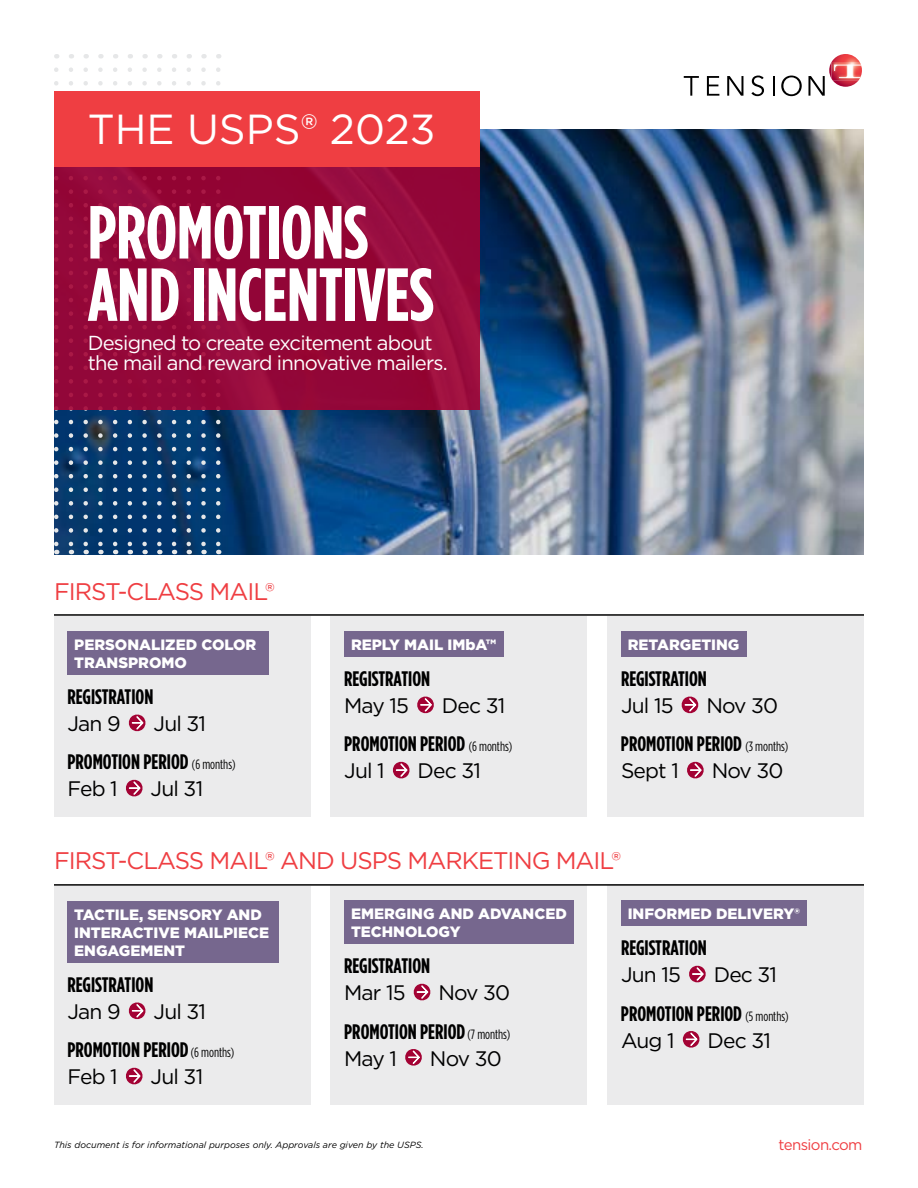
<style>
.page{position:relative;width:918px;height:1188px;background:#fff}
.page>*{position:absolute;margin:0;border:0;box-sizing:border-box;transform-origin:0 0}
.t1{font:700 75px/62.2px "Gotham Condensed";letter-spacing:-.005em;color:#fff}
.t2{font:42px "Gotham";color:#fff}
.t3{font:24px "Gotham";letter-spacing:-.04em;color:#ef3e42}
.t4{font:700 21px "Gotham Condensed";color:#000}
.t5{font:21px "Gotham";letter-spacing:-.04em;color:#000}
.t6{font:20.25px/20.2px "Gotham";letter-spacing:-.04em;color:#fff}
.t7{font:900 15px/18px "Gotham";color:#fff}
.t8{font:15px "Gotham";letter-spacing:-.04em;color:#ef3e42}
.t9{font:italic 9px "Gotham";color:#000}
.s1{font-weight:400;font-size:13.5px}
</style>
<div class="page">
<div style="left:54px;top:886px;width:256px;height:219px;background:#ebebec"></div>
<div style="left:68px;top:901px;width:211px;height:62px;background:#76678e"></div>
<svg style="left:128px;top:1002px;width:18px;height:18px"></svg>
<svg style="left:126px;top:1067px;width:17px;height:18px"></svg>
<img style="left:58px;top:129px;width:806px;height:425px">
<div style="left:331px;top:616px;width:256px;height:201px;background:#ebebec"></div>
<div style="left:344px;top:631px;width:160px;height:26px;background:#76678e"></div>
<svg style="left:417px;top:696px;width:17px;height:18px"></svg>
<svg style="left:392px;top:761px;width:18px;height:18px"></svg>
<div style="left:608px;top:616px;width:256px;height:201px;background:#ebebec"></div>
<div style="left:621px;top:631px;width:125px;height:26px;background:#76678e"></div>
<svg style="left:681px;top:696px;width:18px;height:18px"></svg>
<svg style="left:687px;top:761px;width:17px;height:18px"></svg>
<div style="left:331px;top:885px;width:256px;height:220px;background:#ebebec"></div>
<div style="left:344px;top:901px;width:230px;height:43px;background:#76678e"></div>
<svg style="left:413px;top:983px;width:18px;height:18px"></svg>
<svg style="left:405px;top:1049px;width:17px;height:17px"></svg>
<div style="left:54px;top:616px;width:256px;height:201px;background:#ebebec"></div>
<div style="left:68px;top:631px;width:201px;height:44px;background:#76678e"></div>
<svg style="left:128px;top:714px;width:18px;height:18px"></svg>
<svg style="left:126px;top:779px;width:17px;height:18px"></svg>
<div style="left:608px;top:885px;width:256px;height:220px;background:#ebebec"></div>
<div style="left:621px;top:901px;width:186px;height:25px;background:#76678e"></div>
<svg style="left:689px;top:965px;width:17px;height:18px"></svg>
<svg style="left:682px;top:1031px;width:18px;height:17px"></svg>
<hr style="left:54px;top:884px;width:810px;height:2px;background:#000">
<hr style="left:54px;top:614px;width:810px;height:2px;background:#000">
<svg style="left:216px;top:70px;width:4px;height:484px"></svg>
<svg style="left:201px;top:70px;width:5px;height:484px"></svg>
<svg style="left:187px;top:70px;width:4px;height:484px"></svg>
<svg style="left:172px;top:70px;width:4px;height:484px"></svg>
<svg style="left:157px;top:70px;width:5px;height:484px"></svg>
<svg style="left:142px;top:70px;width:5px;height:484px"></svg>
<svg style="left:128px;top:70px;width:4px;height:484px"></svg>
<svg style="left:113px;top:70px;width:4px;height:484px"></svg>
<svg style="left:98px;top:70px;width:5px;height:484px"></svg>
<svg style="left:83px;top:70px;width:5px;height:484px"></svg>
<svg style="left:69px;top:70px;width:4px;height:484px"></svg>
<svg style="left:54px;top:70px;width:4px;height:484px"></svg>
<svg style="left:54px;top:167px;width:425px;height:243px;background:#950839"></svg>
<div style="left:54px;top:92px;width:425px;height:75px;background:#ef3e42"></div>
<svg style="left:684px;top:76px;width:15px;height:20px"></svg>
<svg style="left:707px;top:76px;width:12px;height:20px"></svg>
<svg style="left:727px;top:76px;width:16px;height:20px"></svg>
<svg style="left:751px;top:76px;width:13px;height:20px"></svg>
<hr style="left:773px;top:76px;width:2px;height:20px;background:#000">
<svg style="left:781px;top:76px;width:21px;height:20px"></svg>
<svg style="left:808px;top:54px;width:53px;height:42px"></svg>
<h2 class="t2" style="left:88px;top:102px;width:349px">THE USPS® 2023</h2>
<h1 class="t1" style="left:88px;top:201px;width:348px">PROMOTIONS<br>AND INCENTIVES</h1>
<p class="t6" style="left:88px;top:332px;width:361px">Designed to create excitement about the mail and reward innovative mailers.</p>
<p class="t3" style="left:54px;top:576px;width:222px">FIRST-CLASS MAIL®</p>
<p class="t7" style="left:74px;top:636px;width:184px">PERSONALIZED COLOR<br>TRANSPROMO</p>
<p class="t4" style="left:68px;top:685px;width:87px">REGISTRATION</p>
<p class="t5" style="left:68px;top:710px;width:55px">Jan 9</p>
<p class="t5" style="left:154px;top:710px;width:54px">Jul 31</p>
<p class="t4" style="left:67px;top:750px;width:169px">PROMOTION PERIOD <span class="s1">(6 months)</span></p>
<p class="t5" style="left:68px;top:776px;width:52px">Feb 1</p>
<p class="t5" style="left:151px;top:776px;width:54px">Jul 31</p>
<p class="t7" style="left:351px;top:636px;width:147px">REPLY MAIL IMbA™</p>
<p class="t4" style="left:344px;top:667px;width:87px">REGISTRATION</p>
<p class="t5" style="left:344px;top:692px;width:66px">May 15</p>
<p class="t5" style="left:442px;top:692px;width:65px">Dec 31</p>
<p class="t4" style="left:344px;top:732px;width:169px">PROMOTION PERIOD <span class="s1">(6 months)</span></p>
<p class="t5" style="left:344px;top:758px;width:42px">Jul 1</p>
<p class="t5" style="left:418px;top:758px;width:65px">Dec 31</p>
<p class="t7" style="left:628px;top:636px;width:113px">RETARGETING</p>
<p class="t4" style="left:621px;top:667px;width:87px">REGISTRATION</p>
<p class="t5" style="left:621px;top:692px;width:54px">Jul 15</p>
<p class="t5" style="left:706px;top:692px;width:73px">Nov 30</p>
<p class="t4" style="left:621px;top:732px;width:169px">PROMOTION PERIOD <span class="s1">(3 months)</span></p>
<p class="t5" style="left:621px;top:758px;width:59px">Sept 1</p>
<p class="t5" style="left:712px;top:758px;width:73px">Nov 30</p>
<p class="t3" style="left:54px;top:845px;width:569px">FIRST-CLASS MAIL® AND USPS MARKETING MAIL®</p>
<p class="t7" style="left:74px;top:906px;width:196px">TACTILE, SENSORY AND<br>INTERACTIVE MAILPIECE<br>ENGAGEMENT</p>
<p class="t4" style="left:68px;top:972px;width:87px">REGISTRATION</p>
<p class="t5" style="left:68px;top:998px;width:55px">Jan 9</p>
<p class="t5" style="left:154px;top:998px;width:54px">Jul 31</p>
<p class="t4" style="left:67px;top:1038px;width:168px">PROMOTION PERIOD <span class="s1">(6 months)</span></p>
<p class="t5" style="left:68px;top:1064px;width:52px">Feb 1</p>
<p class="t5" style="left:151px;top:1064px;width:54px">Jul 31</p>
<p class="t7" style="left:351px;top:905px;width:217px">EMERGING AND ADVANCED<br>TECHNOLOGY</p>
<p class="t4" style="left:344px;top:954px;width:87px">REGISTRATION</p>
<p class="t5" style="left:344px;top:980px;width:63px">Mar 15</p>
<p class="t5" style="left:438px;top:980px;width:73px">Nov 30</p>
<p class="t4" style="left:344px;top:1019px;width:168px">PROMOTION PERIOD <span class="s1">(7 months)</span></p>
<p class="t5" style="left:344px;top:1045px;width:54px">May 1</p>
<p class="t5" style="left:430px;top:1045px;width:73px">Nov 30</p>
<p class="t9" style="left:54px;top:1139px;width:371px">This document is for informational purposes only. Approvals are given by the USPS.</p>
<p class="t7" style="left:628px;top:905px;width:174px">INFORMED DELIVERY®</p>
<p class="t4" style="left:621px;top:936px;width:87px">REGISTRATION</p>
<p class="t5" style="left:621px;top:962px;width:61px">Jun 15</p>
<p class="t5" style="left:714px;top:962px;width:65px">Dec 31</p>
<p class="t4" style="left:621px;top:1001px;width:169px">PROMOTION PERIOD <span class="s1">(5 months)</span></p>
<p class="t5" style="left:621px;top:1027px;width:55px">Aug 1</p>
<p class="t5" style="left:708px;top:1027px;width:65px">Dec 31</p>
<p class="t8" style="left:779px;top:1135px;width:85px">tension.com</p>
</div>
